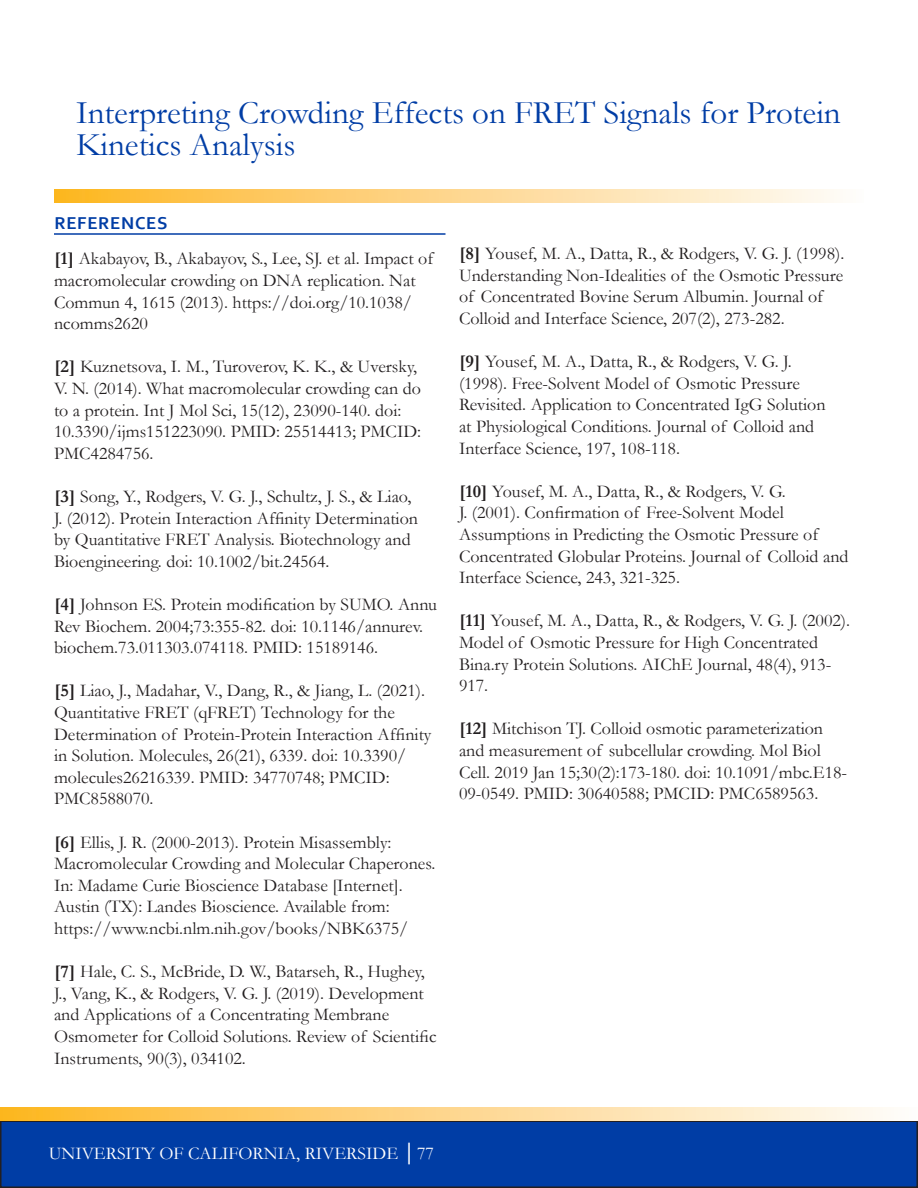
<style>
.page{position:relative;width:918px;height:1188px;background:#fff}
.page>*{position:absolute;margin:0;border:0;box-sizing:border-box;transform-origin:0 0}
.Figure-Table_Styles{font:33px/31.5px "Garamond";color:#003da5}
.Normal_Paragraph_Text_2{font:18px/21.6px "Garamond";color:#231f20}
.t1{font:18px "Garamond";color:#fff}
.Section_Headers{font:700 18px "Corbel";letter-spacing:.04em;color:#003da5}
.s1{font-weight:700}
</style>
<div class="page">
<div style="left:1px;top:1121px;width:916px;height:66px;background:#003da5"></div>
<div style="left:0;top:1120px;width:918px;height:68px;border:2px solid #231f20"></div>
<svg style="left:917px;top:1120px;width:1px;height:68px"></svg>
<svg style="left:54px;top:189px;width:783px;height:13px;background:#fdd78b"></svg>
<svg style="left:0;top:1107px;width:887px;height:13px;background:#fdd78b"></svg>
<hr style="left:54px;top:233px;width:392px;height:2px;background:#003da5">
<p class="Figure-Table_Styles" style="left:76px;top:96px;width:766px">Interpreting Crowding Effects on FRET Signals for Protein<br>Kinetics Analysis</p>
<p class="Section_Headers" style="left:54px;top:212px;width:115px">REFERENCES</p>
<p class="Normal_Paragraph_Text_2" style="left:54px;top:248px;width:381px"><span class="s1">[1]</span> Akabayov, B., Akabayov, S., Lee, SJ. et al. Impact of macromolecular crowding on DNA replication. Nat Commun 4, 1615 (2013). https://doi.org/10.1038/ ncomms2620</p>
<p class="Normal_Paragraph_Text_2" style="left:54px;top:356px;width:369px"><span class="s1">[2]</span> Kuznetsova, I. M., Turoverov, K. K., &amp; Uversky, V. N. (2014). What macromolecular crowding can do to a protein. Int J Mol Sci, 15(12), 23090-140. doi:<br>10.3390/ijms151223090. PMID: 25514413; PMCID:<br>PMC4284756.</p>
<p class="Normal_Paragraph_Text_2" style="left:54px;top:485px;width:366px"><span class="s1">[3]</span> Song, Y., Rodgers, V. G. J., Schultz, J. S., &amp; Liao, J. (2012). Protein Interaction Affinity Determination by Quantitative FRET Analysis. Biotechnology and Bioengineering. doi: 10.1002/bit.24564.</p>
<p class="Normal_Paragraph_Text_2" style="left:54px;top:593px;width:385px"><span class="s1">[4]</span> Johnson ES. Protein modification by SUMO. Annu<br>Rev Biochem. 2004;73:355-82. doi: 10.1146/annurev. biochem.73.011303.074118. PMID: 15189146.</p>
<p class="Normal_Paragraph_Text_2" style="left:54px;top:680px;width:379px"><span class="s1">[5]</span> Liao, J., Madahar, V., Dang, R., &amp; Jiang, L. (2021).<br>Quantitative FRET (qFRET) Technology for the Determination of Protein-Protein Interaction Affinity in Solution. Molecules, 26(21), 6339. doi: 10.3390/ molecules26216339. PMID: 34770748; PMCID:<br>PMC8588070.</p>
<p class="Normal_Paragraph_Text_2" style="left:54px;top:831px;width:383px"><span class="s1">[6]</span> Ellis, J. R. (2000-2013). Protein Misassembly:<br>Macromolecular Crowding and Molecular Chaperones.<br>In: Madame Curie Bioscience Database [Internet].<br>Austin (TX): Landes Bioscience. Available from: https://www.ncbi.nlm.nih.gov/books/NBK6375/</p>
<p class="Normal_Paragraph_Text_2" style="left:54px;top:960px;width:384px"><span class="s1">[7]</span> Hale, C. S., McBride, D. W., Batarseh, R., Hughey, J., Vang, K., &amp; Rodgers, V. G. J. (2019). Development and Applications of a Concentrating Membrane Osmometer for Colloid Solutions. Review of Scientific Instruments, 90(3), 034102.</p>
<p class="Normal_Paragraph_Text_2" style="left:459px;top:242px;width:387px"><span class="s1">[8]</span> Yousef, M. A., Datta, R., &amp; Rodgers, V. G. J. (1998).<br>Understanding Non-Idealities of the Osmotic Pressure of Concentrated Bovine Serum Albumin. Journal of Colloid and Interface Science, 207(2), 273-282.</p>
<p class="Normal_Paragraph_Text_2" style="left:459px;top:350px;width:368px"><span class="s1">[9]</span> Yousef, M. A., Datta, R., &amp; Rodgers, V. G. J. (1998). Free-Solvent Model of Osmotic Pressure Revisited. Application to Concentrated IgG Solution at Physiological Conditions. Journal of Colloid and Interface Science, 197, 108-118.</p>
<p class="Normal_Paragraph_Text_2" style="left:459px;top:480px;width:391px"><span class="s1">[10]</span> Yousef, M. A., Datta, R., &amp; Rodgers, V. G.<br>J. (2001). Confirmation of Free-Solvent Model Assumptions in Predicting the Osmotic Pressure of Concentrated Globular Proteins. Journal of Colloid and Interface Science, 243, 321-325.</p>
<p class="Normal_Paragraph_Text_2" style="left:459px;top:610px;width:393px"><span class="s1">[11]</span> Yousef, M. A., Datta, R., &amp; Rodgers, V. G. J. (2002).<br>Model of Osmotic Pressure for High Concentrated Bina.ry Protein Solutions. AIChE Journal, 48(4), 913- 917.</p>
<p class="Normal_Paragraph_Text_2" style="left:459px;top:718px;width:390px"><span class="s1">[12]</span> Mitchison TJ. Colloid osmotic parameterization and measurement of subcellular crowding. Mol Biol Cell. 2019 Jan 15;30(2):173-180. doi: 10.1091/mbc.E18- 09-0549. PMID: 30640588; PMCID: PMC6589563.</p>
<p class="t1" style="left:49px;top:1141px;width:387px">UNIVERSITY OF CALIFORNIA, RIVERSIDE │77</p>
</div>
